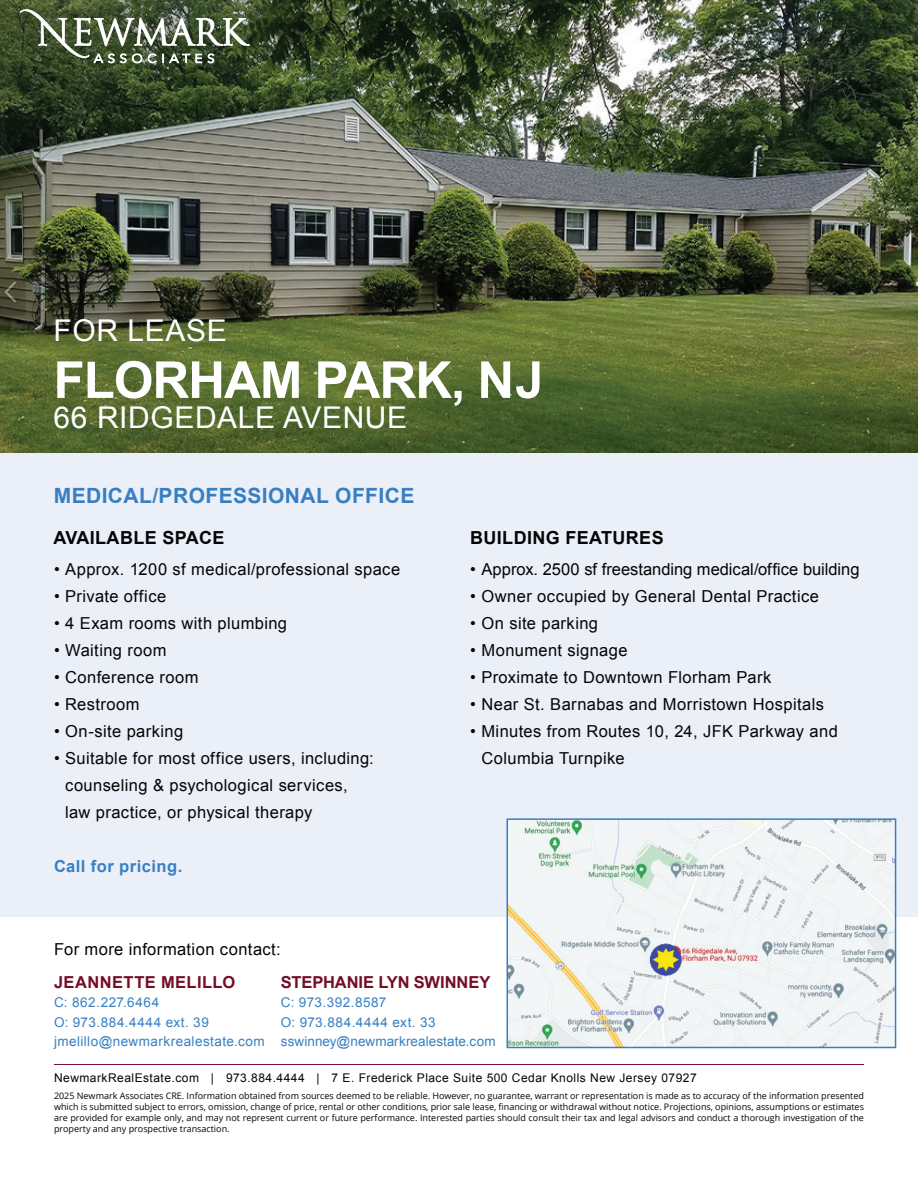
<style>
.page{position:relative;width:918px;height:1188px;background:#fff}
.page>*{position:absolute;margin:0;border:0;box-sizing:border-box;transform-origin:0 0}
.t1{font:700 51px "Arial";letter-spacing:-.02em;color:#fff}
.t2{font:30px "Arial";letter-spacing:.02em;color:#fff}
.t3{font:700 21px "Arial";letter-spacing:.02em;color:#387fc2}
.t4{font:700 18px "Arial";letter-spacing:.02em;color:#040504}
.t5{font:16.5px/27px "Arial";letter-spacing:.025em;color:#040504}
.t6{font:16.5px "Arial";color:#040504}
.t7{font:700 16.5px "Arial";color:#740d27}
.t8{font:700 16.5px "Arial";letter-spacing:.025em;color:#740d27}
.t9{font:700 16.5px "Arial";letter-spacing:.03em;color:#387fc2}
.t10{font:13.5px/19.5px "Arial";letter-spacing:.03em;color:#387fc2}
.t11{font:13.5px/19.5px "Arial";letter-spacing:.01em;color:#387fc2}
.t12{font:12px "Arial";letter-spacing:.04em;color:#040504}
.t13{font:9px/10.8px "Open Sans";color:#040504;text-align:justify}
</style>
<div class="page">
<img style="left:0;top:0;width:918px;height:454px">
<div style="left:0;top:454px;width:918px;height:463px;background:#eaeff8"></div>
<hr style="left:54px;top:1064px;width:810px;height:1px;background:#82132e">
<svg style="left:20px;top:9px;width:230px;height:54px;background:#647158"></svg>
<img style="left:510px;top:821px;width:383px;height:224px">
<div style="left:507px;top:818px;width:389px;height:230px;border:2px solid #387fc2"></div>
<h2 class="t2" style="left:54px;top:310px;width:175px">FOR LEASE</h2>
<h1 class="t1" style="left:54px;top:346px;width:492px">FLORHAM PARK, NJ</h1>
<h2 class="t2" style="left:54px;top:398px;width:355px">66 RIDGEDALE AVENUE</h2>
<h3 class="t3" style="left:54px;top:482px;width:362px">MEDICAL/PROFESSIONAL OFFICE</h3>
<h3 class="t4" style="left:54px;top:525px;width:173px">AVAILABLE SPACE</h3>
<h3 class="t4" style="left:470px;top:525px;width:195px">BUILDING FEATURES</h3>
<h3 class="t6" style="left:470px;top:559px;width:391px">• Approx. 2500 sf freestanding medical/office building</h3>
<h3 class="t5" style="left:470px;top:583px;width:350px">• Owner occupied by General Dental Practice</h3>
<h3 class="t5" style="left:470px;top:610px;width:129px">• On site parking</h3>
<h3 class="t5" style="left:470px;top:637px;width:159px">• Monument signage</h3>
<h3 class="t5" style="left:470px;top:664px;width:303px">• Proximate to Downtown Florham Park</h3>
<h3 class="t5" style="left:470px;top:691px;width:355px">• Near St. Barnabas and Morristown Hospitals</h3>
<h3 class="t5" style="left:481px;top:718px;width:358px;text-indent:-11px">• Minutes from Routes 10, 24, JFK Parkway and<br>Columbia Turnpike</h3>
<h3 class="t5" style="left:54px;top:556px;width:348px">• Approx. 1200 sf medical/professional space</h3>
<h3 class="t5" style="left:54px;top:583px;width:114px">• Private office</h3>
<h3 class="t5" style="left:54px;top:610px;width:235px">• 4 Exam rooms with plumbing</h3>
<h3 class="t5" style="left:54px;top:637px;width:114px">• Waiting room</h3>
<h3 class="t5" style="left:54px;top:664px;width:146px">• Conference room</h3>
<h3 class="t5" style="left:54px;top:691px;width:87px">• Restroom</h3>
<h3 class="t5" style="left:54px;top:718px;width:131px">• On-site parking</h3>
<h3 class="t5" style="left:65px;top:745px;width:310px;text-indent:-11px">• Suitable for most office users, including: counseling &amp; psychological services, law practice, or physical therapy</h3>
<h3 class="t9" style="left:54px;top:856px;width:130px">Call for pricing.</h3>
<h3 class="t5" style="left:54px;top:936px;width:228px">For more information contact:</h3>
<h3 class="t8" style="left:54px;top:971px;width:183px">JEANNETTE MELILLO</h3>
<h3 class="t10" style="left:54px;top:993px;width:212px">C: 862.227.6464<br>O: 973.884.4444 ext. 39 jmelillo@newmarkrealestate.com</h3>
<h3 class="t7" style="left:281px;top:971px;width:211px">STEPHANIE LYN SWINNEY</h3>
<h3 class="t11" style="left:281px;top:993px;width:216px">C: 973.392.8587<br>O: 973.884.4444 ext. 33 sswinney@newmarkrealestate.com</h3>
<h3 class="t12" style="left:54px;top:1070px;width:644px">NewmarkRealEstate.com | 973.884.4444 | 7 E. Frederick Place Suite 500 Cedar Knolls New Jersey 07927</h3>
<p class="t13" style="left:54px;top:1090px;width:812px">2025 Newmark Associates CRE. Information obtained from sources deemed to be reliable. However, no guarantee, warrant or representation is made as to accuracy of the information presented which is submitted subject to errors, omission, change of price, rental or other conditions, prior sale lease, financing or withdrawal without notice. Projections, opinions, assumptions or estimates are provided for example only, and may not represent current or future performance. Interested parties should consult their tax and legal advisors and conduct a thorough investigation of the property and any prospective transaction.</p>
</div>
